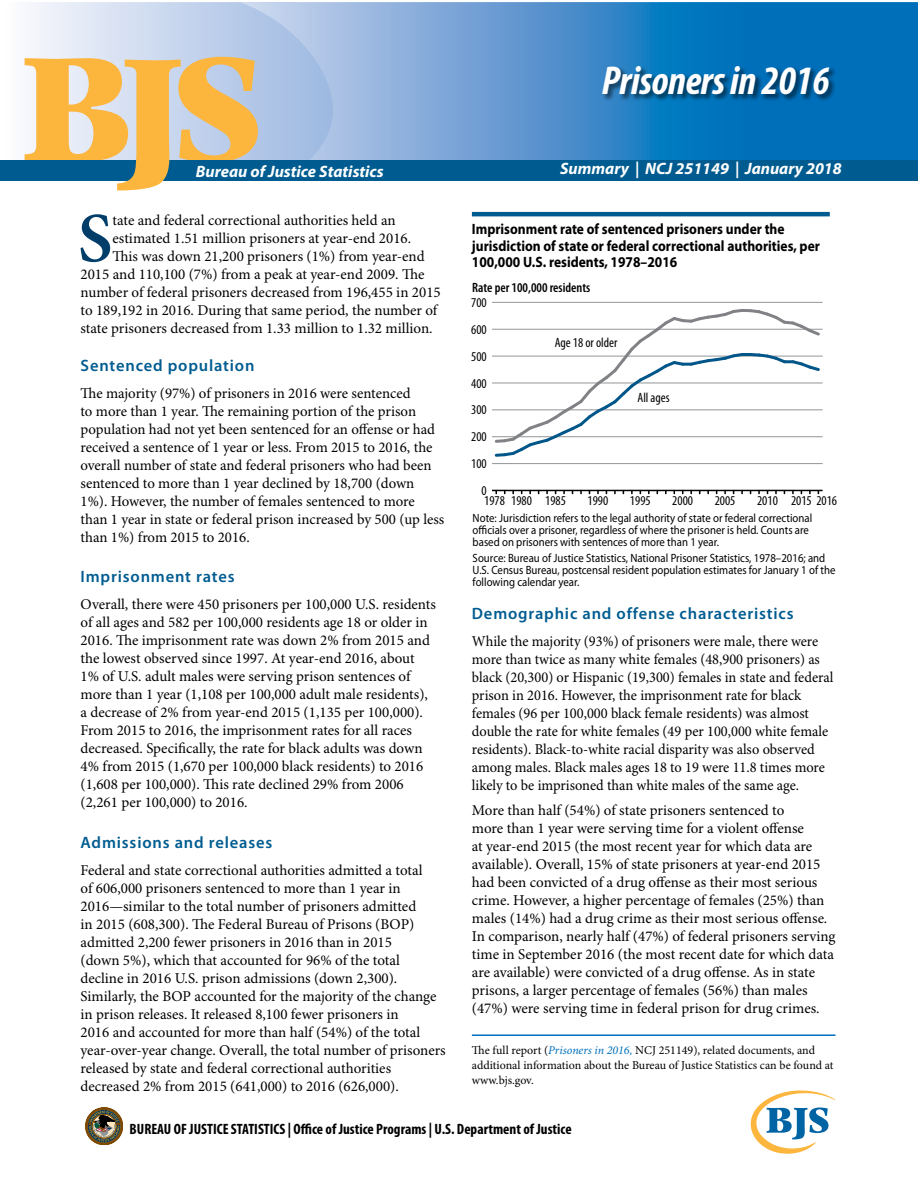
<style>
.page{position:relative;width:918px;height:1188px;background:#fff}
.page>*{position:absolute;margin:0;border:0;box-sizing:border-box;transform-origin:0 0}
.t1{font:600 70.35px "Minion Pro";color:#003e69}
.t2{font:italic 700 condensed 40.5px "Myriad Pro";letter-spacing:-.01em;color:#fff}
.t3{font:600 16.5px "Myriad Pro";letter-spacing:.05em;color:#005c90}
.t4{font:italic 700 16.5px "Myriad Pro";color:#fff}
.t5{font:15px/18px "Minion Pro";color:#000}
.t6{font:15px/18px "Minion Pro";color:#000;scale:.96 1}
.t7{font:700 15px/16.5px "Myriad Pro";color:#000;scale:.9 1}
.t8{font:700 condensed 15px "Myriad Pro";color:#000}
.t9{font:condensed 13.5px "Myriad Pro";color:#000}
.t10{font:600 condensed 13.5px "Myriad Pro";color:#000}
.t11{font:12px/12px "Myriad Pro";color:#000;scale:.9 1}
.t12{font:12px/15px "Minion Pro";color:#000}
.s1{font-style:italic;color:#006fba}
</style>
<div class="page">
<hr style="left:472px;top:212px;width:358px;height:4px;background:#005c90">
<hr style="left:492px;top:490px;width:331px;height:1px;background:#000">
<hr style="left:492px;top:463px;width:331px;height:1px;background:#939598">
<hr style="left:492px;top:436px;width:331px;height:1px;background:#939598">
<hr style="left:492px;top:410px;width:331px;height:1px;background:#939598">
<hr style="left:492px;top:383px;width:331px;height:1px;background:#939598">
<hr style="left:492px;top:356px;width:331px;height:1px;background:#939598">
<hr style="left:492px;top:329px;width:331px;height:1px;background:#939598">
<hr style="left:492px;top:302px;width:331px;height:1px;background:#939598">
<svg style="left:493px;top:309px;width:329px;height:148px"></svg>
<svg style="left:0;top:2px;width:240px;height:159px"></svg>
<svg style="left:240px;top:2px;width:678px;height:159px;background:#408cc9"></svg>
<div style="left:0;top:161px;width:918px;height:20px;background:#005c90"></div>
<svg style="left:25px;top:57px;width:350px;height:133px"></svg>
<svg style="left:751px;top:1090px;width:84px;height:64px"></svg>
<hr style="left:472px;top:1034px;width:364px;height:2px;background:#006fba">
<svg style="left:85px;top:1108px;width:38px;height:37px"></svg>
<div style="left:601px;top:66px;width:236px;height:36px;background:#000;opacity:.5"></div>
<div style="left:172px;top:161px;width:205px;height:19px;background:#005c90"></div>
<h2 class="t2" style="left:602px;top:56px;width:229px">Prisoners in 2016</h2>
<p class="t4" style="left:196px;top:161px;width:189px">Bureau of Justice Statistics</p>
<h1 class="t1" style="left:78px;top:197px;width:36px">S</h1>
<p class="t5" style="left:113px;top:212px;width:285px">tate and federal correctional authorities held an</p>
<p class="t5" style="left:113px;top:230px;width:300px">estimated 1.51 million prisoners at year-end 2016.</p>
<p class="t5" style="left:113px;top:248px;width:314px">This was down 21,200 prisoners (1%) from year-end</p>
<p class="t5" style="left:81px;top:266px;width:345px">2015 and 110,100 (7%) from a peak at year-end 2009. The</p>
<p class="t5" style="left:81px;top:284px;width:362px">number of federal prisoners decreased from 196,455 in 2015</p>
<p class="t5" style="left:81px;top:302px;width:358px">to 189,192 in 2016. During that same period, the number of</p>
<p class="t5" style="left:81px;top:320px;width:354px">state prisoners decreased from 1.33 million to 1.32 million.</p>
<p class="t3" style="left:81px;top:355px;width:175px">Sentenced population</p>
<p class="t5" style="left:81px;top:384px;width:365px">The majority (97%) of prisoners in 2016 were sentenced<br>to more than 1 year. The remaining portion of the prison population had not yet been sentenced for an offense or had received a sentence of 1 year or less. From 2015 to 2016, the overall number of state and federal prisoners who had been sentenced to more than 1 year declined by 18,700 (down 1%). However, the number of females sentenced to more than 1 year in state or federal prison increased by 500 (up less than 1%) from 2015 to 2016.</p>
<p class="t3" style="left:81px;top:566px;width:156px">Imprisonment rates</p>
<p class="t5" style="left:81px;top:596px;width:357px">Overall, there were 450 prisoners per 100,000 U.S. residents of all ages and 582 per 100,000 residents age 18 or older in 2016. The imprisonment rate was down 2% from 2015 and the lowest observed since 1997. At year-end 2016, about 1% of U.S. adult males were serving prison sentences of more than 1 year (1,108 per 100,000 adult male residents), a decrease of 2% from year-end 2015 (1,135 per 100,000).<br>From 2015 to 2016, the imprisonment rates for all races decreased. Specifically, the rate for black adults was down 4% from 2015 (1,670 per 100,000 black residents) to 2016 (1,608 per 100,000). This rate declined 29% from 2006 (2,261 per 100,000) to 2016.</p>
<p class="t3" style="left:81px;top:832px;width:193px">Admissions and releases</p>
<p class="t5" style="left:81px;top:861px;width:367px">Federal and state correctional authorities admitted a total<br>of 606,000 prisoners sentenced to more than 1 year in 2016—similar to the total number of prisoners admitted<br>in 2015 (608,300). The Federal Bureau of Prisons (BOP) admitted 2,200 fewer prisoners in 2016 than in 2015<br>(down 5%), which that accounted for 96% of the total decline in 2016 U.S. prison admissions (down 2,300).<br>Similarly, the BOP accounted for the majority of the change in prison releases. It released 8,100 fewer prisoners in<br>2016 and accounted for more than half (54%) of the total year-over-year change. Overall, the total number of prisoners released by state and federal correctional authorities decreased 2% from 2015 (641,000) to 2016 (626,000).</p>
<p class="t4" style="left:560px;top:158px;width:283px">Summary | NCJ 251149 | January 2018</p>
<p class="t7" style="left:472px;top:221px;width:388px">Imprisonment rate of sentenced prisoners under the jurisdiction of state or federal correctional authorities, per<br>100,000 U.S. residents, 1978–2016</p>
<p class="t10" style="left:472px;top:279px;width:120px">Rate per 100,000 residents</p>
<p class="t9" style="left:471px;top:294px;width:17px">700</p>
<p class="t9" style="left:471px;top:321px;width:17px">600</p>
<p class="t9" style="left:471px;top:348px;width:17px">500</p>
<p class="t9" style="left:471px;top:375px;width:17px">400</p>
<p class="t9" style="left:471px;top:402px;width:17px">300</p>
<p class="t9" style="left:471px;top:429px;width:17px">200</p>
<p class="t9" style="left:471px;top:456px;width:17px">100</p>
<p class="t9" style="left:555px;top:334px;width:64px">Age 18 or older</p>
<p class="t9" style="left:638px;top:389px;width:34px">All ages</p>
<p class="t9" style="left:482px;top:482px;width:7px">0</p>
<p class="t9" style="left:484px;top:492px;width:83px">1978 1980 1985</p>
<p class="t9" style="left:588px;top:492px;width:22px">1990</p>
<p class="t9" style="left:630px;top:492px;width:22px">1995</p>
<p class="t9" style="left:672px;top:492px;width:22px">2000</p>
<p class="t9" style="left:715px;top:492px;width:22px">2005</p>
<p class="t9" style="left:757px;top:492px;width:82px">2010 2015 2016</p>
<p class="t11" style="left:473px;top:512px;width:379px">Note: Jurisdiction refers to the legal authority of state or federal correctional officials over a prisoner, regardless of where the prisoner is held. Counts are based on prisoners with sentences of more than 1 year.</p>
<p class="t11" style="left:473px;top:551px;width:405px">Source: Bureau of Justice Statistics, National Prisoner Statistics, 1978–2016; and<br>U.S. Census Bureau, postcensal resident population estimates for January 1 of the following calendar year.</p>
<p class="t3" style="left:472px;top:603px;width:323px">Demographic and offense characteristics</p>
<p class="t6" style="left:472px;top:633px;width:378px">While the majority (93%) of prisoners were male, there were more than twice as many white females (48,900 prisoners) as black (20,300) or Hispanic (19,300) females in state and federal prison in 2016. However, the imprisonment rate for black females (96 per 100,000 black female residents) was almost double the rate for white females (49 per 100,000 white female residents). Black-to-white racial disparity was also observed among males. Black males ages 18 to 19 were 11.8 times more likely to be imprisoned than white males of the same age.</p>
<p class="t5" style="left:472px;top:802px;width:365px">More than half (54%) of state prisoners sentenced to<br>more than 1 year were serving time for a violent offense<br>at year-end 2015 (the most recent year for which data are available). Overall, 15% of state prisoners at year-end 2015 had been convicted of a drug offense as their most serious crime. However, a higher percentage of females (25%) than males (14%) had a drug crime as their most serious offense.<br>In comparison, nearly half (47%) of federal prisoners serving time in September 2016 (the most recent date for which data are available) were convicted of a drug offense. As in state prisons, a larger percentage of females (56%) than males (47%) were serving time in federal prison for drug crimes.</p>
<p class="t12" style="left:472px;top:1043px;width:363px">The full report (<span class="s1">Prisoners in 2016,</span> NCJ 251149), related documents, and additional information about the Bureau of Justice Statistics can be found at www.bjs.gov.</p>
<p class="t8" style="left:130px;top:1119px;width:444px">BUREAU OF JUSTICE STATISTICS | Office of Justice Programs | U.S. Department of Justice</p>
</div>
